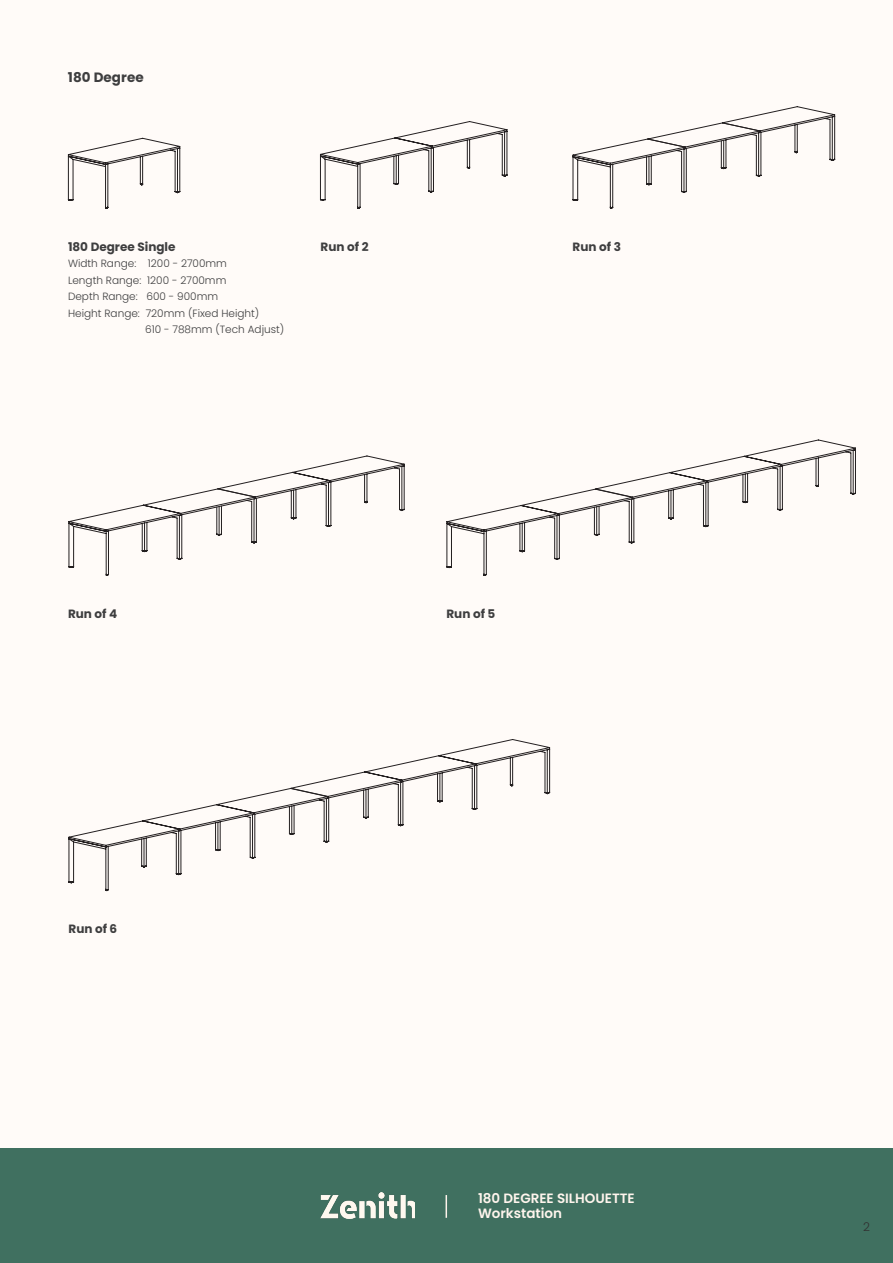
<style>
.page{position:relative;width:893px;height:1263px;background:#fffbf8}
.page>*{position:absolute;margin:0;border:0;box-sizing:border-box;transform-origin:0 0}
.PRODUCT_NAME_BOTTOM{font:600 13.5px/15px "Poppins";color:#fff5ed}
.COPY{font:700 13.5px "Poppins";letter-spacing:.005em;color:#3e3e3f}
.COPY-2{font:700 12px "Poppins";color:#3e3e3f}
.t1{font:300 12px "Poppins";color:#312f30}
.COPY-3{font:300 10.5px "Poppins";color:#3e3e3f}
</style>
<div class="page">
<div style="left:0;top:1148px;width:893px;height:115px;background:#407060"></div>
<svg style="left:446px;top:1195px;width:1px;height:23px"></svg>
<img style="left:321px;top:1193px;width:94px;height:25px">
<svg style="left:67px;top:137px;width:114px;height:72px"></svg>
<svg style="left:320px;top:121px;width:188px;height:88px"></svg>
<svg style="left:572px;top:106px;width:263px;height:103px"></svg>
<svg style="left:68px;top:455px;width:337px;height:121px"></svg>
<svg style="left:446px;top:439px;width:410px;height:137px"></svg>
<svg style="left:68px;top:739px;width:482px;height:153px"></svg>
<p class="COPY" style="left:68px;top:69px;width:77px">180 Degree</p>
<p class="COPY-2" style="left:68px;top:240px;width:109px">180 Degree Single</p>
<p class="COPY-3" style="left:68px;top:258px;width:160px">Width Range: 1200 - 2700mm</p>
<p class="COPY-3" style="left:68px;top:274px;width:160px">Length Range: 1200 - 2700mm</p>
<p class="COPY-3" style="left:68px;top:291px;width:152px">Depth Range: 600 - 900mm</p>
<p class="COPY-3" style="left:68px;top:307px;width:193px">Height Range: 720mm (Fixed Height)</p>
<p class="COPY-3" style="left:145px;top:324px;width:141px">610 - 788mm (Tech Adjust)</p>
<p class="COPY-2" style="left:321px;top:240px;width:49px">Run of 2</p>
<p class="COPY-2" style="left:573px;top:240px;width:50px">Run of 3</p>
<p class="COPY-2" style="left:68px;top:607px;width:51px">Run of 4</p>
<p class="COPY-2" style="left:446px;top:607px;width:50px">Run of 5</p>
<p class="COPY-2" style="left:69px;top:922px;width:50px">Run of 6</p>
<p class="PRODUCT_NAME_BOTTOM" style="left:478px;top:1191px;width:158px">180 DEGREE SILHOUETTE<br>Workstation</p>
<p class="t1" style="left:863px;top:1220px;width:8px">2</p>
</div>
